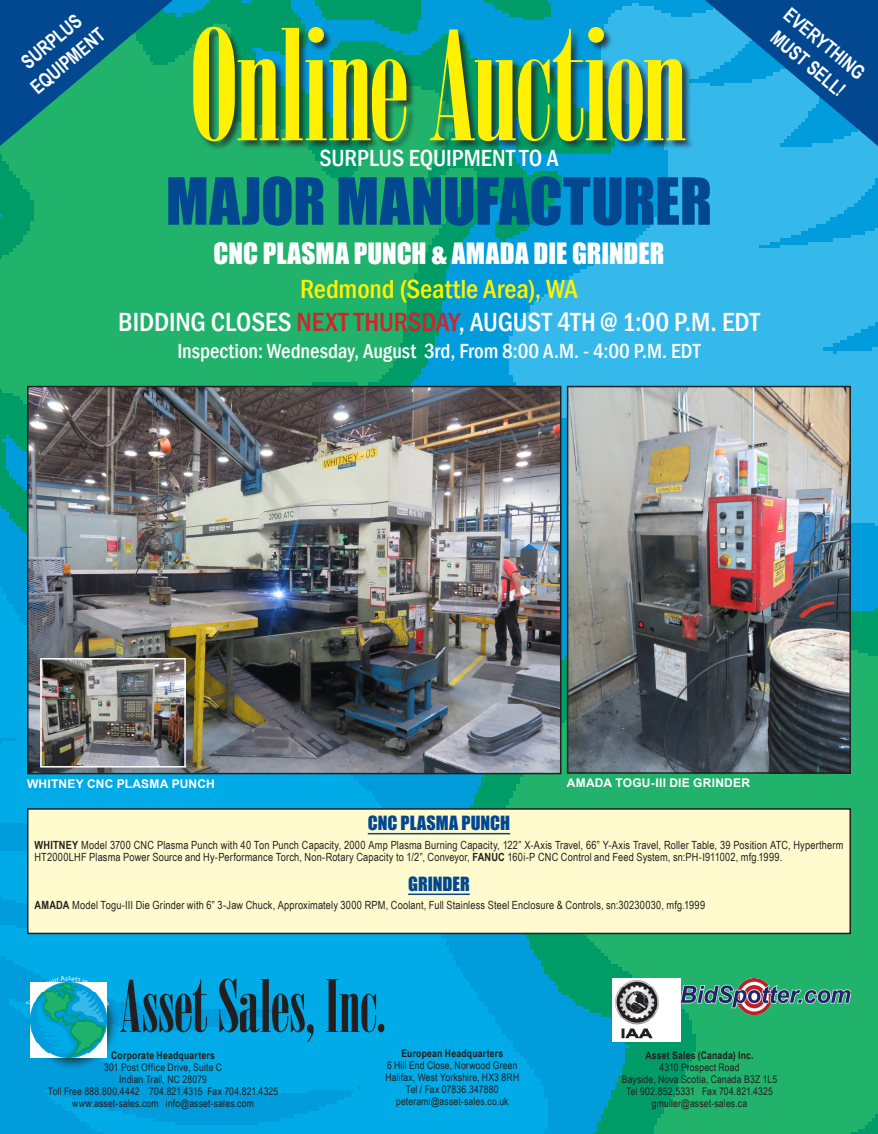
<style>
.page{position:relative;width:878px;height:1134px;background:#fff}
.page>*{position:absolute;margin:0;border:0;box-sizing:border-box;transform-origin:0 0}
.t1{font:153px "Bodoni MT Poster Compressed";letter-spacing:-.015em;color:#fff101}
.t2{font:72px "Bodoni MT Poster Compressed";letter-spacing:-.005em;color:#231f20}
.t3{font:60px "Impact";letter-spacing:-.005em;color:#014890}
.t4{font:500 condensed 27px "Franklin Gothic";color:#fff}
.t5{font:27px "Impact";color:#fff}
.t6{font:500 condensed 27px "Franklin Gothic";color:#fff101}
.t7{font:500 condensed 24px "Franklin Gothic";color:#fff}
.t8{font:500 condensed 21px "Franklin Gothic";color:#fff}
.t9{font:700 19.5px "Arial Narrow";color:#fff;scale:.95 1}
.Inventory_Head{font:18px "Impact";color:#014890}
.caption_white{font:700 12px "Arial";letter-spacing:.015em;color:#fff}
.Inventory_Body{font:11.25px/12.8px "Arial Narrow";letter-spacing:.015em;color:#231f20}
.t10{font:10.5px "Arial Narrow";letter-spacing:.015em;color:#231f20}
.t11{font:700 10.5px "Arial Narrow";letter-spacing:.02em;color:#231f20}
.s1{color:#d1232a}
.s2{font-weight:700}
</style>
<div class="page">
<img style="left:0;top:0;width:878px;height:1134px">
<div style="left:26px;top:979px;width:93px;height:91px;background:#231f20;opacity:.75"></div>
<img style="left:31px;top:983px;width:75px;height:75px">
<img style="left:612px;top:979px;width:68px;height:62px">
<img style="left:681px;top:979px;width:169px;height:35px">
<div style="left:193px;top:26px;width:502px;height:125px;background:#231f20;opacity:.75"></div>
<svg style="left:0;top:0;width:173px;height:146px;background:#0e7b7e"></svg>
<svg style="left:704px;top:0;width:173px;height:146px;background:#137cbb"></svg>
<img style="left:30px;top:389px;width:528px;height:382px">
<div style="left:27px;top:386px;width:534px;height:388px;border:2px solid #231f20"></div>
<img style="left:570px;top:389px;width:277px;height:382px">
<div style="left:567px;top:386px;width:283px;height:388px;border:2px solid #231f20"></div>
<div style="left:28px;top:809px;width:822px;height:124px;background:#fffbcf"></div>
<hr style="left:368px;top:833px;width:142px;height:1px;background:#014890">
<hr style="left:408px;top:894px;width:62px;height:1px;background:#014890">
<div style="left:27px;top:808px;width:823px;height:126px;border:2px solid #231f20"></div>
<img style="left:43px;top:661px;width:140px;height:104px">
<div style="left:40px;top:658px;width:146px;height:110px;border:2px solid #fff"></div>
<svg style="left:26px;top:998px;width:7px;height:8px"></svg>
<svg style="left:44px;top:976px;width:47px;height:11px"></svg>
<svg style="left:104px;top:1000px;width:5px;height:6px"></svg>
<p class="t9" style="left:15px;top:53px;width:77px;rotate:-40deg">SURPLUS</p>
<p class="t9" style="left:24px;top:78px;width:96px;rotate:-40deg">EQUIPMENT</p>
<p class="t1" style="left:190px;top:-2px;width:499px">Online Auction</p>
<p class="t7" style="left:319px;top:142px;width:241px">SURPLUS EQUIPMENT TO A</p>
<p class="t3" style="left:166px;top:155px;width:548px">MAJOR MANUFACTURER</p>
<p class="t5" style="left:213px;top:232px;width:452px">CNC PLASMA PUNCH &amp; AMADA DIE GRINDER</p>
<p class="t6" style="left:300px;top:272px;width:279px">Redmond (Seattle Area), WA</p>
<p class="t4" style="left:118px;top:305px;width:643px">BIDDING CLOSES <span class="s1">NEXT THURSDAY</span>, AUGUST 4TH @ 1:00 P.M. EDT</p>
<p class="t8" style="left:177px;top:337px;width:524px">Inspection: Wednesday, August 3rd, From 8:00 A.M. - 4:00 P.M. EDT</p>
<p class="t9" style="left:796px;top:1px;width:106px;rotate:40deg">EVERYTHING</p>
<p class="t9" style="left:782px;top:23px;width:97px;rotate:40deg">MUST SELL!</p>
<p class="caption_white" style="left:27px;top:775px;width:189px">WHITNEY CNC PLASMA PUNCH</p>
<p class="caption_white" style="left:566px;top:775px;width:185px">AMADA TOGU-III DIE GRINDER</p>
<p class="Inventory_Head" style="left:368px;top:809px;width:144px">CNC PLASMA PUNCH</p>
<p class="Inventory_Body" style="left:34px;top:838px;width:810px"><span class="s2">WHITNEY</span> Model 3700 CNC Plasma Punch with 40 Ton Punch Capacity, 2000 Amp Plasma Burning Capacity, 122” X-Axis Travel, 66” Y-Axis Travel, Roller Table, 39 Position ATC, Hypertherm<br>HT2000LHF Plasma Power Source and Hy-Performance Torch, Non-Rotary Capacity to 1/2”, Conveyor, <span class="s2">FANUC</span> 160i-P CNC Control and Feed System, sn:PH-I911002, mfg.1999.</p>
<p class="Inventory_Head" style="left:408px;top:870px;width:63px">GRINDER</p>
<p class="Inventory_Body" style="left:34px;top:899px;width:672px"><span class="s2">AMADA</span> Model Togu-III Die Grinder with 6” 3-Jaw Chuck, Approximately 3000 RPM, Coolant, Full Stainless Steel Enclosure &amp; Controls, sn:30230030, mfg.1999</p>
<p class="t2" style="left:120px;top:965px;width:268px">Asset Sales, Inc.</p>
<p class="t11" style="left:111px;top:1047px;width:105px">Corporate Headquarters</p>
<p class="t10" style="left:104px;top:1060px;width:119px">301 Post Office Drive, Suite C</p>
<p class="t10" style="left:119px;top:1072px;width:89px">Indian Trail, NC 28079</p>
<p class="t10" style="left:48px;top:1084px;width:232px">Toll Free 888.800.4442 704.821.4315 Fax 704.821.4325</p>
<p class="t10" style="left:72px;top:1096px;width:183px">www.asset-sales.com info@asset-sales.com</p>
<p class="t11" style="left:401px;top:1045px;width:103px">European Headquarters</p>
<p class="t10" style="left:387px;top:1057px;width:132px">6 Hill End Close, Norwood Green</p>
<p class="t10" style="left:385px;top:1069px;width:135px">Halifax, West Yorkshire, HX3 8RH</p>
<p class="t10" style="left:406px;top:1081px;width:94px">Tel / Fax 07836.347880</p>
<p class="t10" style="left:396px;top:1093px;width:114px">peteraml@asset-sales.co.uk</p>
<p class="t11" style="left:645px;top:1047px;width:110px">Asset Sales (Canada) Inc.</p>
<p class="t10" style="left:659px;top:1060px;width:82px">4310 Prospect Road</p>
<p class="t10" style="left:622px;top:1072px;width:157px">Bayside, Nova Scotia, Canada B3Z 1L5</p>
<p class="t10" style="left:626px;top:1084px;width:148px">Tel 902.852.5331 Fax 704.821.4325</p>
<p class="t10" style="left:651px;top:1096px;width:97px">gmuller@asset-sales.ca</p>
</div>
